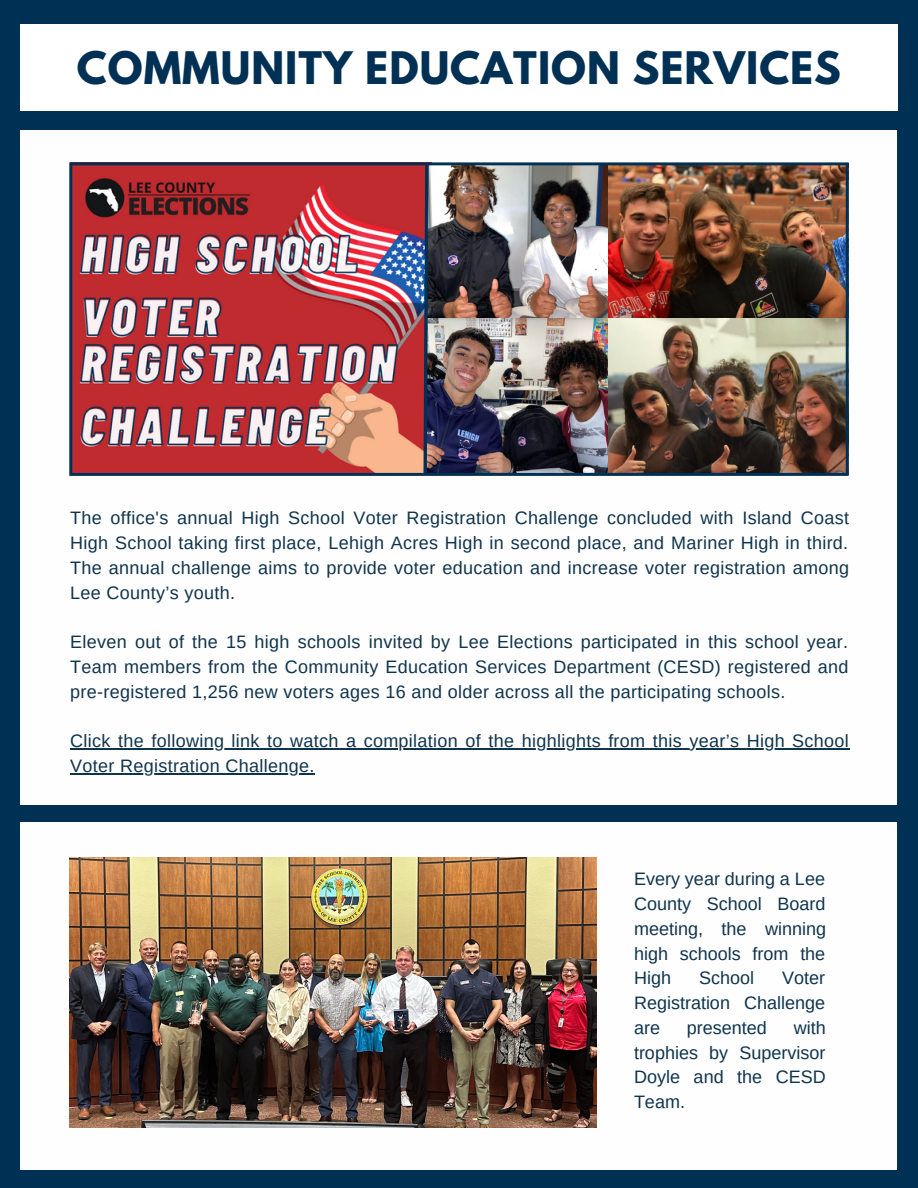
<style>
.page{position:relative;width:918px;height:1188px;background:#003054}
.page>*{position:absolute;margin:0;border:0;box-sizing:border-box;transform-origin:0 0}
.t1{font:700 39.75px "League Spartan";letter-spacing:.025em;color:#003054}
.t2{font:18px/24.8px "Arimo";letter-spacing:.02em;color:#0f344c;text-align:justify}
.t3{font:18px "Arimo";color:#0f344c}
</style>
<div class="page">
<div style="left:21px;top:130px;width:876px;height:675px;background:#fffefe"></div>
<div style="left:21px;top:25px;width:876px;height:86px;background:#fff"></div>
<img style="left:69px;top:162px;width:780px;height:314px">
<svg style="left:422px;top:162px;width:8px;height:314px;background:#494259"></svg>
<div style="left:21px;top:822px;width:876px;height:348px;background:#fffefe"></div>
<img style="left:69px;top:857px;width:528px;height:270px">
<hr style="left:70px;top:748px;width:779px;height:1px;background:#0f344c">
<hr style="left:70px;top:773px;width:245px;height:1px;background:#0f344c">
<p class="t1" style="left:77px;top:48px;width:766px">COMMUNITY EDUCATION SERVICES</p>
<p class="t2" style="left:70px;top:506px;width:781px">The office's annual High School Voter Registration Challenge concluded with Island Coast High School taking first place, Lehigh Acres High in second place, and Mariner High in third.<br>The annual challenge aims to provide voter education and increase voter registration among Lee County’s youth.</p>
<p class="t2" style="left:70px;top:630px;width:780px">Eleven out of the 15 high schools invited by Lee Elections participated in this school year.<br>Team members from the Community Education Services Department (CESD) registered and pre-registered 1,256 new voters ages 16 and older across all the participating schools.</p>
<p class="t2" style="left:70px;top:729px;width:780px">Click the following link to watch a compilation of the highlights from this year’s High School<br>Voter Registration Challenge.</p>
<p class="t2" style="left:634px;top:867px;width:194px">Every year during a Lee County School Board meeting, the winning high schools from the High</p>
<p class="t2" style="left:699px;top:966px;width:57px">School</p>
<p class="t2" style="left:634px;top:966px;width:193px;text-indent:148px">Voter Registration Challenge are</p>
<p class="t2" style="left:634px;top:1015px;width:193px;text-indent:160px">with trophies by Supervisor Doyle and the CESD Team.</p>
<p class="t3" style="left:687px;top:1018px;width:82px">presented</p>
</div>
